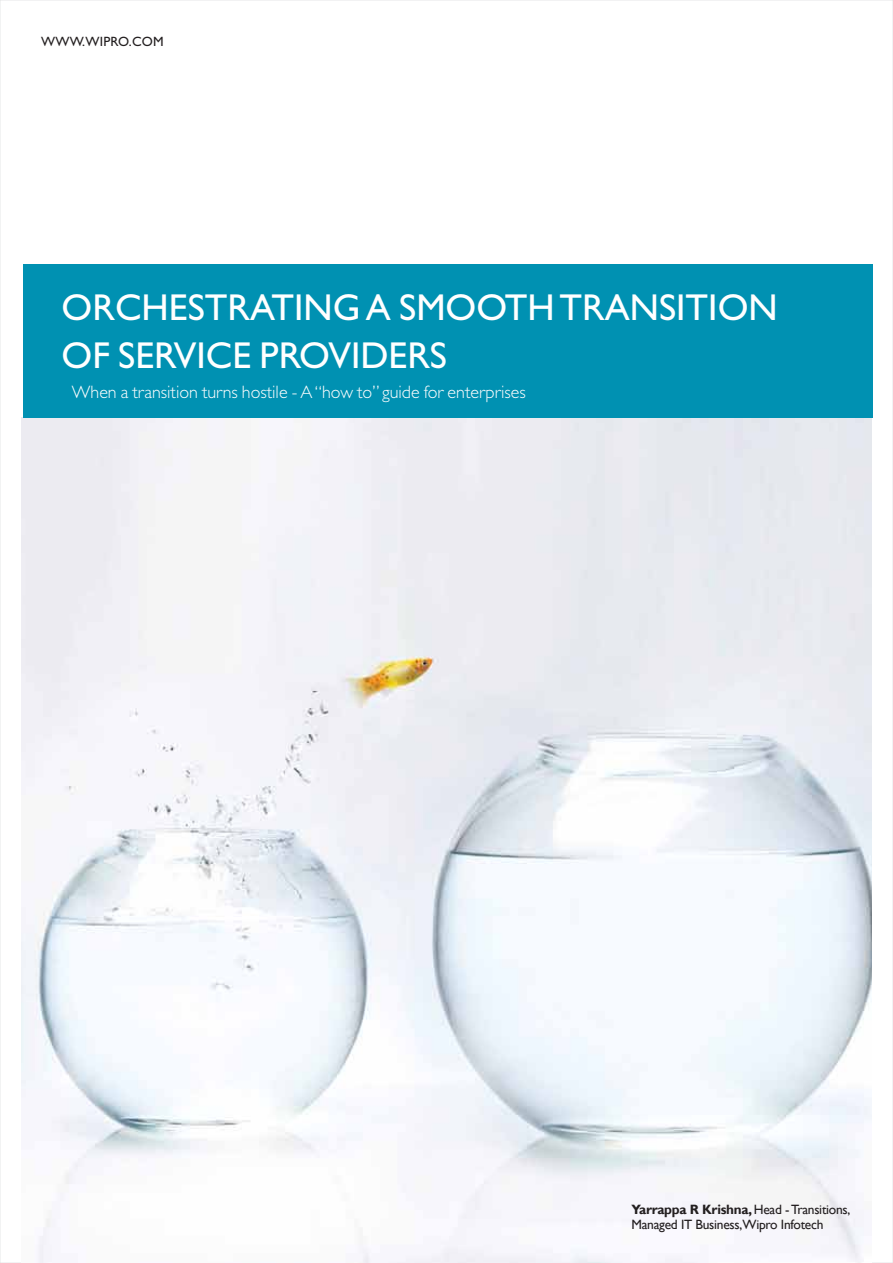
<style>
.page{position:relative;width:893px;height:1263px;background:#fff}
.page>*{position:absolute;margin:0;border:0;box-sizing:border-box;transform-origin:0 0}
.t1{font:37.5px/47.4px "Gill Sans Std";color:#fff}
.t2{font:300 18px "Gill Sans Std";color:#fff}
.t3{font:13.5px/15px "Gill Sans";letter-spacing:-.02em;color:#231f20}
.t4{font:13.5px "Gill Sans Std";letter-spacing:.02em;color:#231f20}
.s1{font-weight:700}
</style>
<div class="page">
<div style="left:0;top:0;width:893px;height:1263px;background:#fff;border:1px solid #e6e7e8"></div>
<img style="left:21px;top:417px;width:851px;height:846px">
<div style="left:23px;top:265px;width:849px;height:153px;background:#0091b2"></div>
<p class="t4" style="left:41px;top:34px;width:124px">WWW.WIPRO.COM</p>
<h1 class="t1" style="left:62px;top:284px;width:718px">ORCHESTRATING A SMOOTH TRANSITION<br>OF SERVICE PROVIDERS</h1>
<h2 class="t2" style="left:72px;top:382px;width:455px">When a transition turns hostile - A “how to” guide for enterprises</h2>
<p class="t3" style="left:631px;top:1202px;width:220px"><span class="s1">Yarrappa R Krishna,</span> Head - Transitions,<br>Managed IT Business,Wipro Infotech</p>
</div>
